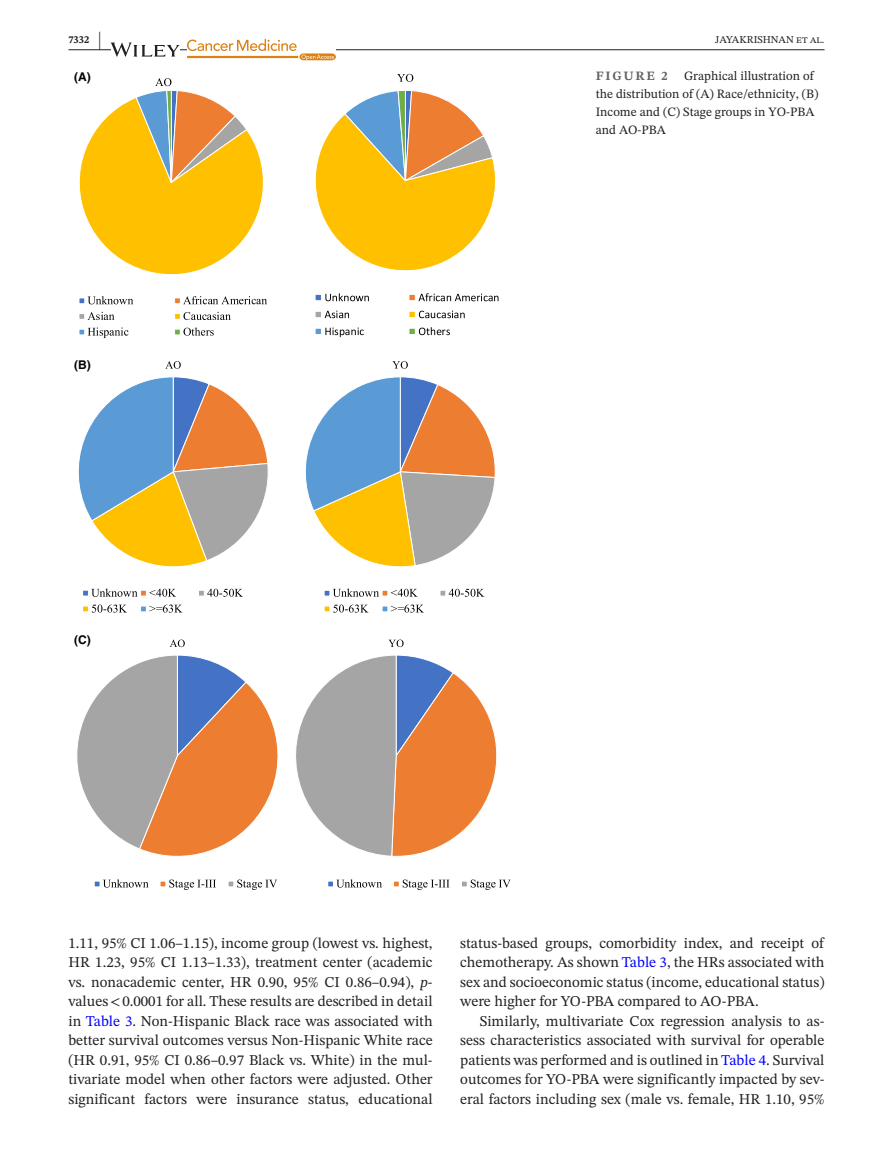
<style>
.page{position:relative;width:893px;height:1174px;background:#fff}
.page>*{position:absolute;margin:0;border:0;box-sizing:border-box;transform-origin:0 0}
.t1{font:15px/19.5px "STIX Two Text";color:#231f20;text-align:justify}
.t2{font:12.75px/18px "STIX Two Text";color:#231f20}
.t3{font:700 12.75px "STIX Two Text";letter-spacing:.14em;color:#636366}
.t4{font:700 12px "Helvetica";color:#000}
.t5{font:10.5px "STIX Two Text";color:#231f20}
.t6{font:700 10.5px "STIX Two Text";color:#231f20}
.s1{font-size:21px}
.s2{font-style:italic}
.s3{font-family:"STIX"}
.s4{color:#00f}
</style>
<div class="page">
<hr style="left:68px;top:49px;width:756px;height:1px;background:#231f20">
<svg style="left:111px;top:43px;width:68px;height:14px"></svg>
<svg style="left:187px;top:39px;width:149px;height:21px"></svg>
<svg style="left:79px;top:78px;width:185px;height:197px"></svg>
<svg style="left:79px;top:296px;width:54px;height:8px"></svg>
<div style="left:174px;top:297px;width:7px;height:7px;border:1px solid #fff"></div>
<svg style="left:175px;top:296px;width:92px;height:8px"></svg>
<svg style="left:79px;top:314px;width:6px;height:5px"></svg>
<svg style="left:88px;top:312px;width:26px;height:8px"></svg>
<div style="left:174px;top:313px;width:7px;height:7px;border:1px solid #fff"></div>
<svg style="left:175px;top:312px;width:56px;height:8px"></svg>
<svg style="left:79px;top:327px;width:49px;height:11px"></svg>
<div style="left:174px;top:329px;width:7px;height:6px;border:1px solid #fff"></div>
<svg style="left:175px;top:327px;width:39px;height:9px"></svg>
<svg style="left:315px;top:90px;width:181px;height:181px"></svg>
<svg style="left:397px;top:74px;width:16px;height:8px"></svg>
<div style="left:315px;top:294px;width:7px;height:7px;background:#4472c4;border:1px solid #fff"></div>
<svg style="left:325px;top:293px;width:44px;height:8px"></svg>
<div style="left:409px;top:294px;width:7px;height:7px;background:#ed7d31;border:1px solid #fff"></div>
<svg style="left:419px;top:293px;width:79px;height:8px"></svg>
<div style="left:315px;top:311px;width:7px;height:7px;background:#a5a5a5;border:1px solid #fff"></div>
<svg style="left:325px;top:310px;width:24px;height:8px"></svg>
<div style="left:409px;top:311px;width:7px;height:7px;background:#ffc000;border:1px solid #fff"></div>
<svg style="left:419px;top:310px;width:46px;height:8px"></svg>
<div style="left:315px;top:328px;width:7px;height:7px;background:#5b9bd5;border:1px solid #fff"></div>
<svg style="left:325px;top:327px;width:39px;height:10px"></svg>
<div style="left:409px;top:328px;width:7px;height:7px;background:#70ad47;border:1px solid #fff"></div>
<svg style="left:419px;top:327px;width:31px;height:8px"></svg>
<svg style="left:78px;top:377px;width:190px;height:190px"></svg>
<svg style="left:165px;top:361px;width:16px;height:8px"></svg>
<svg style="left:83px;top:588px;width:93px;height:9px"></svg>
<svg style="left:199px;top:590px;width:5px;height:6px"></svg>
<svg style="left:207px;top:588px;width:36px;height:9px"></svg>
<svg style="left:83px;top:604px;width:43px;height:8px"></svg>
<svg style="left:141px;top:604px;width:41px;height:8px"></svg>
<svg style="left:305px;top:377px;width:191px;height:190px"></svg>
<svg style="left:392px;top:361px;width:16px;height:8px"></svg>
<svg style="left:324px;top:588px;width:94px;height:9px"></svg>
<svg style="left:440px;top:588px;width:44px;height:9px"></svg>
<svg style="left:324px;top:606px;width:6px;height:6px"></svg>
<svg style="left:333px;top:604px;width:35px;height:8px"></svg>
<svg style="left:382px;top:606px;width:6px;height:6px"></svg>
<svg style="left:391px;top:604px;width:32px;height:8px"></svg>
<svg style="left:170px;top:639px;width:15px;height:8px"></svg>
<svg style="left:94px;top:879px;width:54px;height:8px"></svg>
<svg style="left:160px;top:879px;width:56px;height:11px"></svg>
<svg style="left:228px;top:879px;width:49px;height:11px"></svg>
<svg style="left:77px;top:655px;width:420px;height:202px"></svg>
<svg style="left:388px;top:639px;width:16px;height:8px"></svg>
<svg style="left:328px;top:879px;width:54px;height:8px"></svg>
<svg style="left:394px;top:879px;width:56px;height:11px"></svg>
<svg style="left:462px;top:879px;width:49px;height:11px"></svg>
<p class="t6" style="left:68px;top:32px;width:34px">7332 <span class="s1">|</span></p>
<p class="t5" style="left:715px;top:32px;width:111px">JAYAKRISHNAN et al.</p>
<p class="t4" style="left:74px;top:69px;width:18px">(A)</p>
<p class="t4" style="left:74px;top:357px;width:18px">(B)</p>
<p class="t4" style="left:74px;top:633px;width:18px">(C)</p>
<p class="t2" style="left:596px;top:66px;width:224px;text-indent:88px">Graphical illustration of the distribution of (A) Race/ethnicity, (B)<br>Income and (C) Stage groups in YO-PBA and AO-PBA</p>
<p class="t3" style="left:596px;top:66px;width:73px">FIGURE 2</p>
<p class="t1" style="left:68px;top:933px;width:366px">1.11, 95% CI 1.06–1.15), income group (lowest vs. highest, HR 1.23, 95% CI 1.13–1.33), treatment center (academic vs. nonacademic center, HR 0.90, 95% CI 0.86–0.94), <span class="s2">p&shy;</span>values<span class="s3">&lt;</span>0.0001 for all. These results are described in detail in <span class="s4">Table 3</span>. Non-Hispanic Black race was associated with better survival outcomes versus Non-Hispanic White race (HR 0.91, 95% CI 0.86–0.97 Black vs. White) in the mul&shy;tivariate model when other factors were adjusted. Other significant factors were insurance status, educational</p>
<p class="t1" style="left:460px;top:933px;width:366px">status-based groups, comorbidity index, and receipt of chemotherapy. As shown <span class="s4">Table 3</span>, the HRs associated with sex and socioeconomic status (income, educational status) were higher for YO-PBA compared to AO-PBA.</p>
<p class="t1" style="left:460px;top:1011px;width:366px;text-indent:20px">Similarly, multivariate Cox regression analysis to as&shy;sess characteristics associated with survival for operable patients was performed and is outlined in <span class="s4">Table 4</span>. Survival outcomes for YO-PBA were significantly impacted by sev&shy;eral factors including sex (male vs. female, HR 1.10, 95%</p>
</div>
